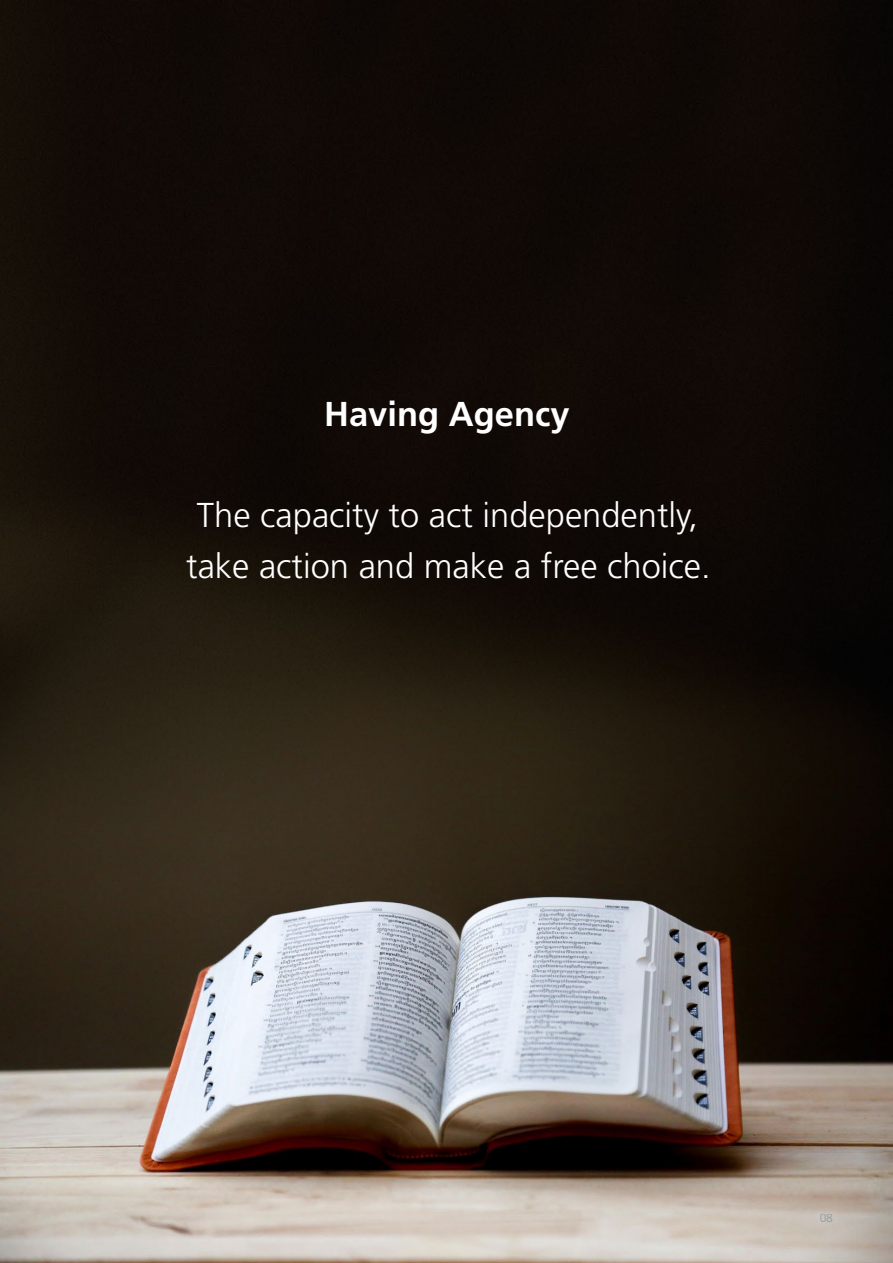
<style>
.page{position:relative;width:893px;height:1263px;background:#fff}
.page>*{position:absolute;margin:0;border:0;box-sizing:border-box;transform-origin:0 0}
.t1{font:300 34.5px/50.4px "Frutiger LT Std";color:#fff;text-align:center}
.t2{font:700 34.5px "Frutiger LT Std";color:#fff}
.t3{font:300 12px "Frutiger LT Std";color:#768692}
</style>
<div class="page">
<img style="left:0;top:0;width:893px;height:1263px">
<p class="t2" style="left:324px;top:394px;width:247px">Having Agency</p>
<p class="t1" style="left:186px;top:490px;width:526px">The capacity to act independently, take action and make a free choice.</p>
<p class="t3" style="left:820px;top:1211px;width:15px">08</p>
</div>
